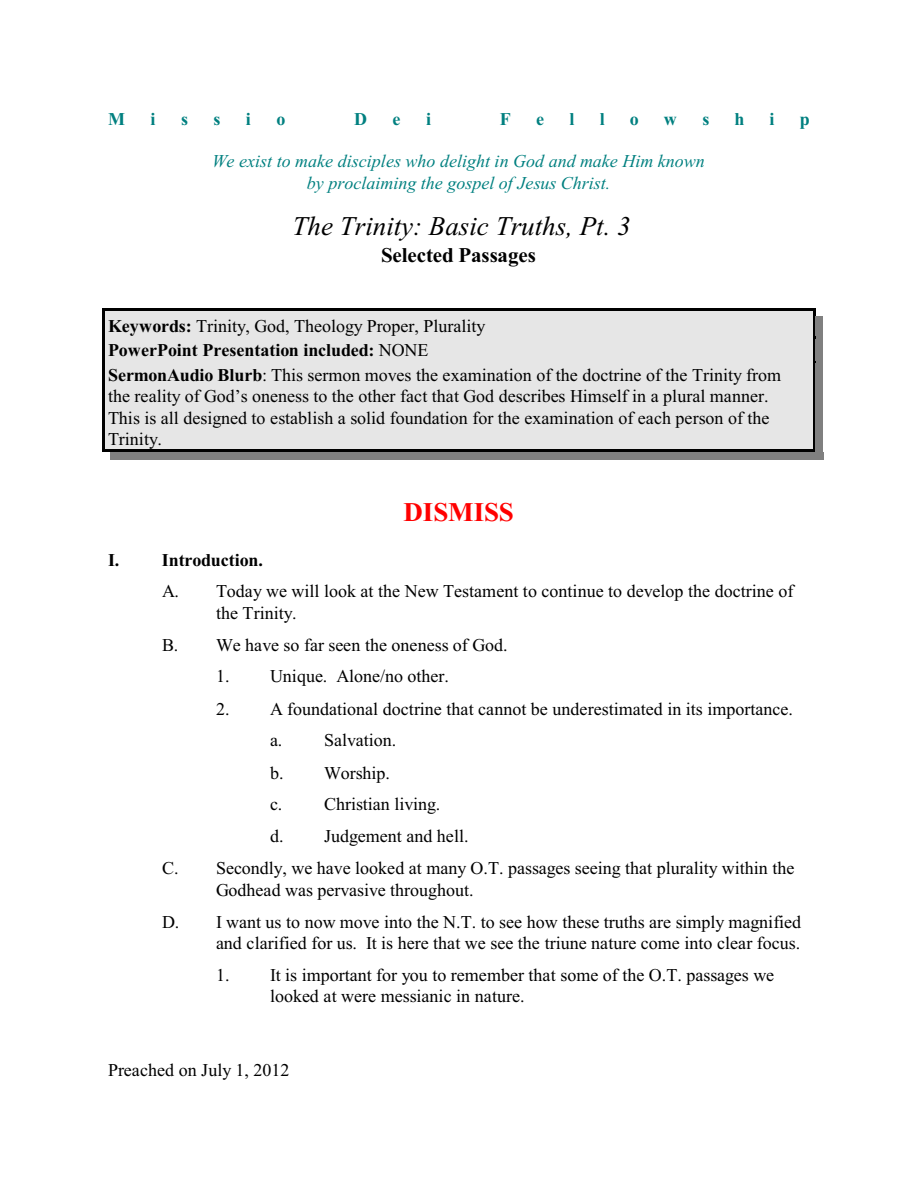
<style>
.page{position:relative;width:918px;height:1188px;background:#fff}
.page>*{position:absolute;margin:0;border:0;box-sizing:border-box;transform-origin:0 0}
.t1{font:italic 27px "Times New Roman";color:#000}
.t2{font:700 27px "Times New Roman";color:#f00}
.t3{font:700 21px "Times New Roman";color:#000}
.t4{font:18px/21.3px "Times New Roman";color:#000}
.t5{font:italic 18px/21.6px "Times New Roman";color:#008080;text-align:center}
.t6{font:700 18px "Times New Roman";color:#008080}
.t7{font:700 18px "Times New Roman";color:#000}
.s1{font-weight:700}
</style>
<div class="page">
<div style="left:102px;top:309px;width:714px;height:30px;background:#e6e6e6"></div>
<hr style="left:102px;top:309px;width:2px;height:33px;background:#000">
<hr style="left:813px;top:309px;width:3px;height:33px;background:#000">
<hr style="left:102px;top:309px;width:713px;height:2px;background:#000">
<div style="left:816px;top:317px;width:7px;height:22px;background:#808080"></div>
<div style="left:102px;top:339px;width:714px;height:24px;background:#e6e6e6"></div>
<hr style="left:102px;top:336px;width:2px;height:30px;background:#000">
<hr style="left:813px;top:336px;width:3px;height:30px;background:#000">
<div style="left:816px;top:339px;width:7px;height:24px;background:#808080"></div>
<div style="left:102px;top:364px;width:714px;height:88px;background:#e6e6e6"></div>
<hr style="left:102px;top:361px;width:2px;height:91px;background:#000">
<hr style="left:813px;top:361px;width:3px;height:91px;background:#000">
<hr style="left:102px;top:449px;width:713px;height:3px;background:#000">
<div style="left:816px;top:364px;width:7px;height:96px;background:#808080"></div>
<div style="left:110px;top:452px;width:713px;height:8px;background:#808080"></div>
<p class="t6" style="left:108px;top:113px;width:18px">M</p>
<p class="t6" style="left:151px;top:113px;width:7px">i</p>
<p class="t6" style="left:181px;top:113px;width:9px">s</p>
<p class="t6" style="left:214px;top:113px;width:9px">s</p>
<p class="t6" style="left:246px;top:113px;width:7px">i</p>
<p class="t6" style="left:277px;top:113px;width:10px">o</p>
<p class="t6" style="left:354px;top:113px;width:14px">D</p>
<p class="t6" style="left:393px;top:113px;width:9px">e</p>
<p class="t6" style="left:426px;top:113px;width:7px">i</p>
<p class="t6" style="left:500px;top:113px;width:12px">F</p>
<p class="t6" style="left:536px;top:113px;width:9px">e</p>
<p class="t6" style="left:569px;top:113px;width:7px">l</p>
<p class="t6" style="left:600px;top:113px;width:7px">l</p>
<p class="t6" style="left:630px;top:113px;width:10px">o</p>
<p class="t6" style="left:664px;top:113px;width:14px">w</p>
<p class="t6" style="left:702px;top:113px;width:9px">s</p>
<p class="t6" style="left:734px;top:113px;width:12px">h</p>
<p class="t6" style="left:770px;top:113px;width:7px">i</p>
<p class="t6" style="left:800px;top:113px;width:12px">p</p>
<p class="t5" style="left:212px;top:152px;width:494px">We exist to make disciples who delight in God and make Him known by proclaiming the gospel of Jesus Christ.</p>
<h1 class="t1" style="left:293px;top:216px;width:340px">The Trinity: Basic Truths, Pt. 3</h1>
<p class="t3" style="left:381px;top:247px;width:156px">Selected Passages</p>
<p class="t4" style="left:108px;top:315px;width:675px;line-height:24.6px"><span class="s1">Keywords:</span> Trinity, God, Theology Proper, Plurality<br><span class="s1">PowerPoint Presentation included:</span> NONE<br><span class="s1">SermonAudio Blurb</span>: This sermon moves the examination of the doctrine of the Trinity from</p>
<p class="t4" style="left:108px;top:387px;width:663px;text-align:justify">the reality of God’s oneness to the other fact that God describes Himself in a plural manner.<br>This is all designed to establish a solid foundation for the examination of each person of the Trinity.</p>
<h1 class="t2" style="left:403px;top:503px;width:112px">DISMISS</h1>
<p class="t7" style="left:108px;top:554px;width:156px">I. Introduction.</p>
<p class="t4" style="left:216px;top:582px;width:579px;text-indent:-54px">A. Today we will look at the New Testament to continue to develop the doctrine of the Trinity.</p>
<p class="t4" style="left:162px;top:636px;width:347px">B. We have so far seen the oneness of God.</p>
<p class="t4" style="left:216px;top:668px;width:235px">1. Unique. Alone/no other.</p>
<p class="t4" style="left:216px;top:700px;width:579px">2. A foundational doctrine that cannot be underestimated in its importance.</p>
<p class="t4" style="left:270px;top:731px;width:128px">a. Salvation.</p>
<p class="t4" style="left:270px;top:764px;width:122px">b. Worship.</p>
<p class="t4" style="left:270px;top:795px;width:172px">c. Christian living.</p>
<p class="t4" style="left:270px;top:827px;width:200px">d. Judgement and hell.</p>
<p class="t4" style="left:162px;top:859px;width:634px">C. Secondly, we have looked at many O.T. passages seeing that plurality within the</p>
<p class="t4" style="left:162px;top:875px;width:641px;line-height:32.1px;text-indent:54px">Godhead was pervasive throughout.<br>D. I want us to now move into the N.T. to see how these truths are simply magnified</p>
<p class="t4" style="left:216px;top:934px;width:586px">and clarified for us. It is here that we see the triune nature come into clear focus.</p>
<p class="t4" style="left:270px;top:966px;width:506px;text-indent:-54px">1. It is important for you to remember that some of the O.T. passages we looked at were messianic in nature.</p>
<p class="t4" style="left:108px;top:1061px;width:183px">Preached on July 1, 2012</p>
</div>
